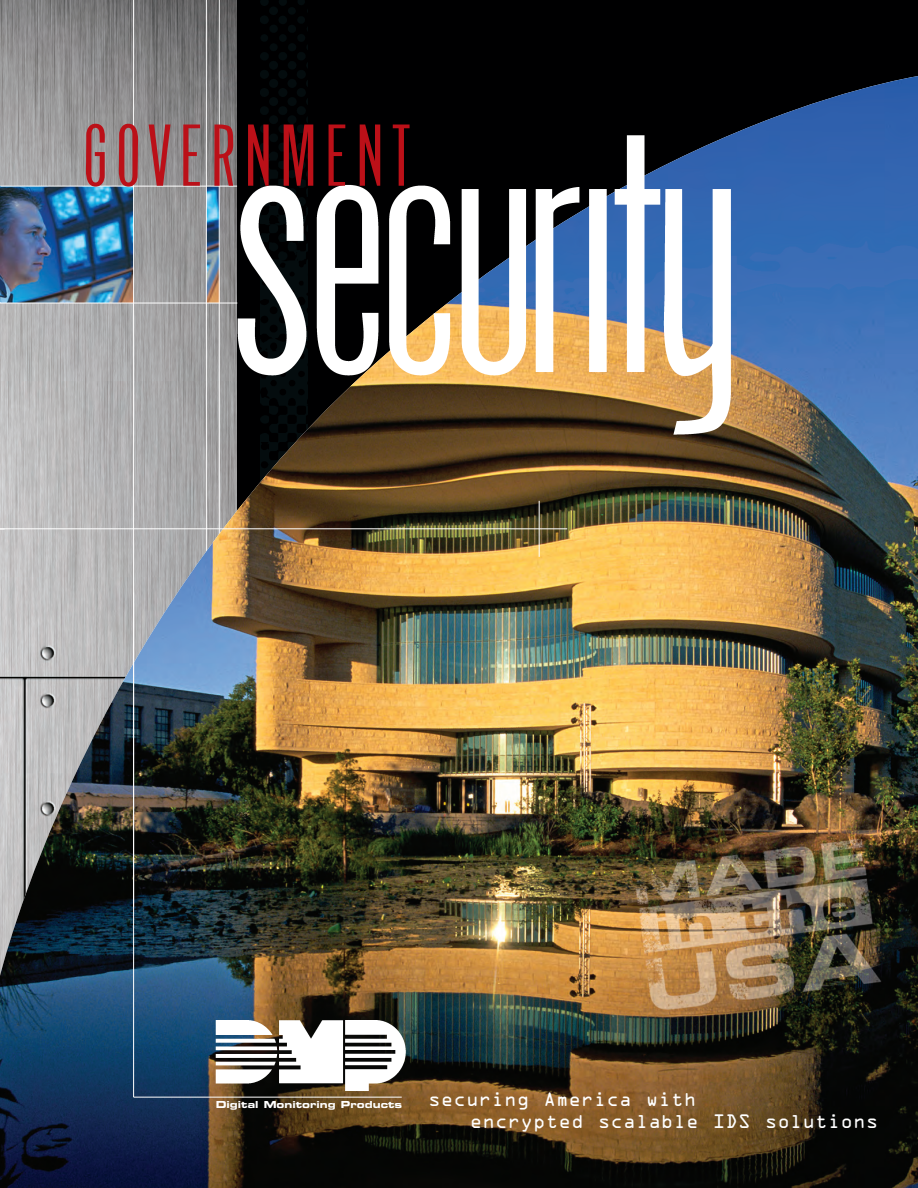
<style>
.page{position:relative;width:918px;height:1188px;background:#fff}
.page>*{position:absolute;margin:0;border:0;box-sizing:border-box;transform-origin:0 0}
.t1{font:87.45px "Phaeton";letter-spacing:.09em;color:#bb1018}
.t2{font:17.55px/21.1px "OCRA";color:#fff}
.t3{font:9.75px "Eurostile Bold Extended Two";color:#fff}
</style>
<div class="page">
<img style="left:0;top:0;width:237px;height:74px">
<hr style="left:219px;top:0;width:1px;height:1138px;background:#fff">
<hr style="left:206px;top:0;width:1px;height:1141px;background:#fff">
<div style="left:237px;top:0;width:681px;height:1188px;background:#000001"></div>
<img style="left:261px;top:0;width:47px;height:74px">
<img style="left:0;top:74px;width:918px;height:1114px">
<img style="left:229px;top:127px;width:515px;height:316px">
<img style="left:205px;top:1021px;width:200px;height:73px">
<hr style="left:133px;top:592px;width:1px;height:505px;background:#fff">
<hr style="left:134px;top:1097px;width:268px;height:1px;background:#fff">
<hr style="left:1px;top:186px;width:236px;height:1px;background:#fff">
<hr style="left:0;top:528px;width:511px;height:1px;background:#fff">
<hr style="left:539px;top:501px;width:1px;height:56px;background:#fff">
<hr style="left:511px;top:528px;width:56px;height:1px;background:#fff">
<hr style="left:1px;top:303px;width:236px;height:1px;background:#fff">
<hr style="left:133px;top:0;width:1px;height:907px;background:#fff">
<h1 class="t1" style="left:83px;top:125px;width:329px">GOVERNMENT</h1>
<p class="t3" style="left:216px;top:1101px;width:188px">Digital Monitoring Products</p>
<p class="t2" style="left:470px;top:1091px;width:410px;text-indent:-42px">securing America with<br>encrypted scalable IDS solutions</p>
</div>
